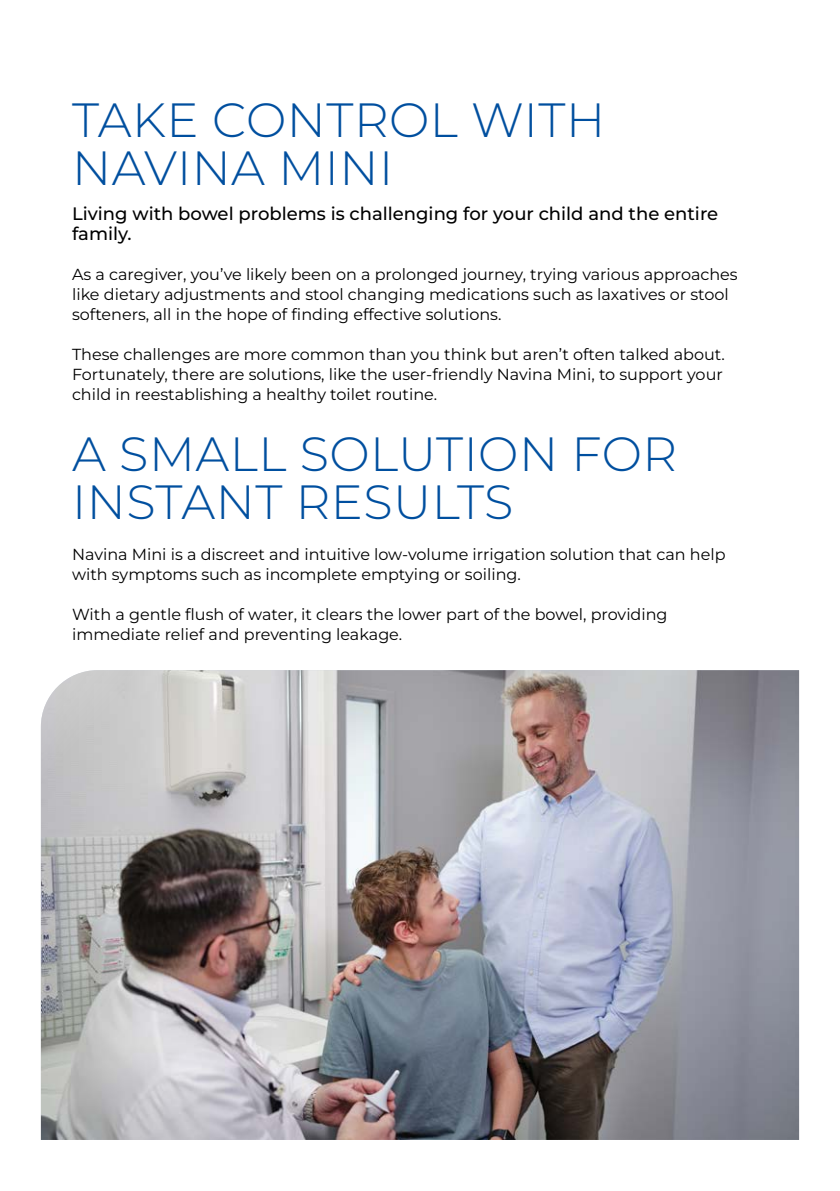
<style>
.page{position:relative;width:840px;height:1191px;background:#fff}
.page>*{position:absolute;margin:0;border:0;box-sizing:border-box;transform-origin:0 0}
.Body{font:300 48px/48px "Montserrat";letter-spacing:.01em;color:#004f9f}
.t1{font:500 18px/20px "Montserrat";color:#000}
.t2{font:16px/20px "Montserrat";color:#000}
</style>
<div class="page">
<img style="left:580px;top:670px;width:218px;height:470px">
<img style="left:40px;top:670px;width:540px;height:470px">
<p class="Body" style="left:72px;top:95px;width:534px">TAKE CONTROL WITH</p>
<p class="Body" style="left:72px;top:143px;width:322px">NAVINA MINI</p>
<p class="t1" style="left:72px;top:203px;width:647px">Living with bowel problems is challenging for your child and the entire family.</p>
<p class="t2" style="left:72px;top:264px;width:666px">As a caregiver, you’ve likely been on a prolonged journey, trying various approaches like dietary adjustments and stool changing medications such as laxatives or stool softeners, all in the hope of finding effective solutions.</p>
<p class="t2" style="left:72px;top:344px;width:654px">These challenges are more common than you think but aren’t often talked about.<br>Fortunately, there are solutions, like the user-friendly Navina Mini, to support your child in reestablishing a healthy toilet routine.</p>
<p class="Body" style="left:72px;top:429px;width:606px">A SMALL SOLUTION FOR<br>INSTANT RESULTS</p>
<p class="t2" style="left:72px;top:544px;width:654px">Navina Mini is a discreet and intuitive low-volume irrigation solution that can help with symptoms such as incomplete emptying or soiling.</p>
<p class="t2" style="left:72px;top:604px;width:596px">With a gentle flush of water, it clears the lower part of the bowel, providing immediate relief and preventing leakage.</p>
</div>
